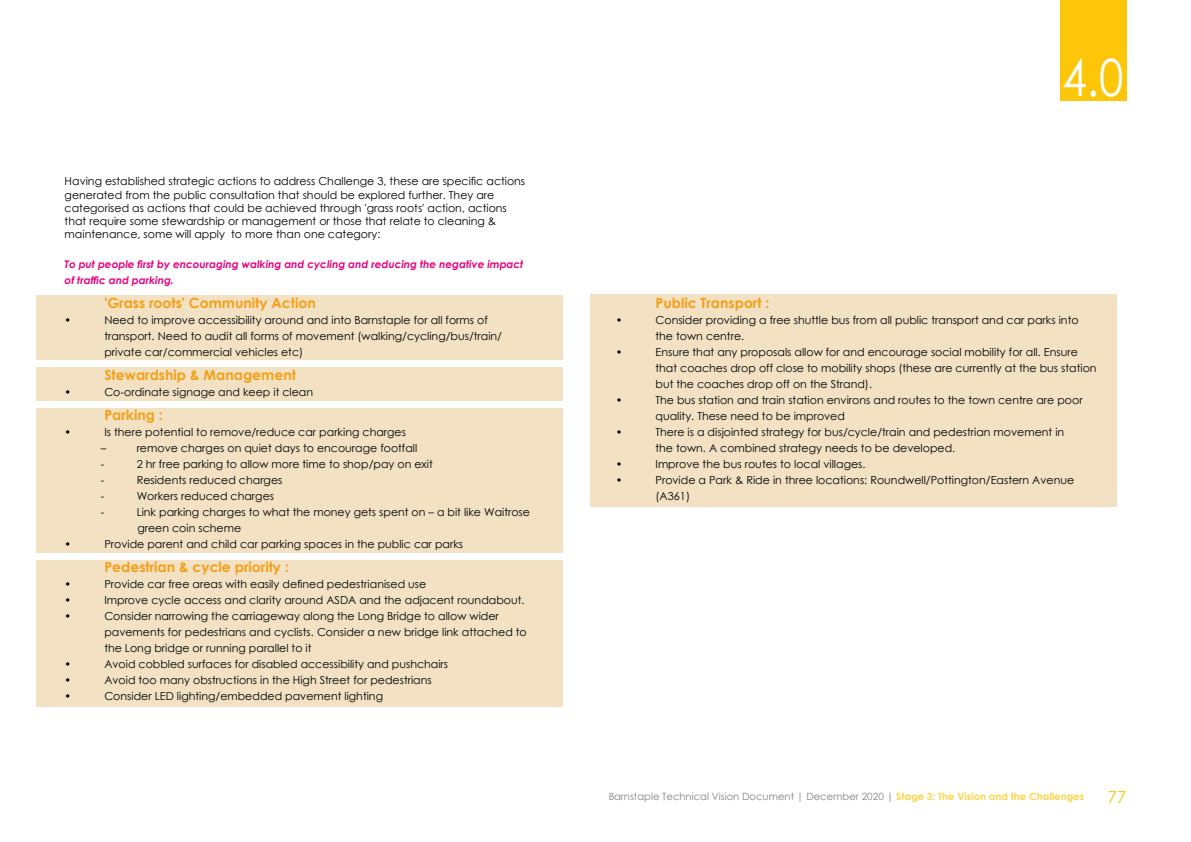
<style>
.page{position:relative;width:1191px;height:842px;background:#fff}
.page>*{position:absolute;margin:0;border:0;box-sizing:border-box;transform-origin:0 0}
.t1{font:51.3px "Century Gothic";color:#fff;scale:.86 1}
.t2{font:16.6px "Century Gothic";color:#fdc608}
.t3{font:700 14px "Century Gothic";color:#f69f14}
.t4{font:11px/16px "Century Gothic";color:#000}
.t5{font:italic 700 10.5px/16px "Century Gothic";color:#e6007d}
.t6{font:10px "Century Gothic";color:#575756}
.s1{font-weight:700;color:#fdc608}
</style>
<div class="page">
<div style="left:1060px;top:0;width:66px;height:100px;background:#fdc608"></div>
<div style="left:36px;top:295px;width:527px;height:65px;background:#f2e1c3"></div>
<div style="left:590px;top:295px;width:526px;height:212px;background:#f2e1c3"></div>
<div style="left:36px;top:408px;width:527px;height:144px;background:#f2e1c3"></div>
<div style="left:36px;top:560px;width:527px;height:147px;background:#f2e1c3"></div>
<div style="left:36px;top:368px;width:527px;height:33px;background:#f2e1c3"></div>
<p class="t4" style="left:65px;top:173px;width:462px">Having established strategic actions to address Challenge 3, these are specific actions</p>
<p class="t4" style="left:65px;top:188px;width:444px;line-height:13.2px">generated from the public consultation that should be explored further. They are categorised as actions that could be achieved through 'grass roots' action, actions that require some stewardship or management or those that relate to cleaning &amp; maintenance, some will apply to more than one category:</p>
<p class="t5" style="left:65px;top:256px;width:460px">To put people first by encouraging walking and cycling and reducing the negative impact of traffic and parking.</p>
<p class="t3" style="left:104px;top:293px;width:213px">'Grass roots' Community Action</p>
<p class="t4" style="left:65px;top:312px;width:8px">•</p>
<p class="t4" style="left:104px;top:312px;width:399px">Need to improve accessibility around and into Barnstaple for all forms of transport. Need to audit all forms of movement (walking/cycling/bus/train/ private car/commercial vehicles etc)</p>
<p class="t3" style="left:104px;top:365px;width:193px">Stewardship &amp; Management</p>
<p class="t4" style="left:65px;top:384px;width:8px">•</p>
<p class="t4" style="left:104px;top:384px;width:210px">Co-ordinate signage and keep it clean</p>
<p class="t3" style="left:104px;top:405px;width:60px">Parking :</p>
<p class="t4" style="left:65px;top:424px;width:8px">•</p>
<p class="t4" style="left:104px;top:424px;width:303px">Is there potential to remove/reduce car parking charges</p>
<p class="t4" style="left:101px;top:440px;width:7px">–</p>
<p class="t4" style="left:137px;top:440px;width:282px">remove charges on quiet days to encourage footfall</p>
<p class="t4" style="left:101px;top:456px;width:5px">-</p>
<p class="t4" style="left:137px;top:456px;width:298px">2 hr free parking to allow more time to shop/pay on exit</p>
<p class="t4" style="left:101px;top:472px;width:5px">-</p>
<p class="t4" style="left:137px;top:472px;width:147px">Residents reduced charges</p>
<p class="t4" style="left:101px;top:488px;width:5px">-</p>
<p class="t4" style="left:137px;top:488px;width:139px">Workers reduced charges</p>
<p class="t4" style="left:101px;top:504px;width:5px">-</p>
<p class="t4" style="left:137px;top:504px;width:395px">Link parking charges to what the money gets spent on – a bit like Waitrose</p>
<p class="t4" style="left:137px;top:520px;width:105px">green coin scheme</p>
<p class="t4" style="left:65px;top:536px;width:8px">•</p>
<p class="t4" style="left:104px;top:536px;width:360px">Provide parent and child car parking spaces in the public car parks</p>
<p class="t3" style="left:104px;top:557px;width:186px">Pedestrian &amp; cycle priority :</p>
<p class="t4" style="left:65px;top:576px;width:8px">•</p>
<p class="t4" style="left:104px;top:576px;width:323px">Provide car free areas with easily defined pedestrianised use</p>
<p class="t4" style="left:65px;top:592px;width:8px">•</p>
<p class="t4" style="left:104px;top:592px;width:422px">Improve cycle access and clarity around ASDA and the adjacent roundabout.</p>
<p class="t4" style="left:65px;top:608px;width:8px">•</p>
<p class="t4" style="left:104px;top:608px;width:424px">Consider narrowing the carriageway along the Long Bridge to allow wider pavements for pedestrians and cyclists. Consider a new bridge link attached to the Long bridge or running parallel to it</p>
<p class="t4" style="left:65px;top:656px;width:8px">•</p>
<p class="t4" style="left:104px;top:656px;width:345px">Avoid cobbled surfaces for disabled accessibility and pushchairs</p>
<p class="t4" style="left:65px;top:672px;width:8px">•</p>
<p class="t4" style="left:104px;top:672px;width:329px">Avoid too many obstructions in the High Street for pedestrians</p>
<p class="t4" style="left:65px;top:688px;width:8px">•</p>
<p class="t4" style="left:104px;top:688px;width:280px">Consider LED lighting/embedded pavement lighting</p>
<p class="t3" style="left:655px;top:293px;width:115px">Public Transport :</p>
<h1 class="t1" style="left:1062px;top:41px;width:72px">4.0</h1>
<p class="t4" style="left:616px;top:312px;width:8px">•</p>
<p class="t4" style="left:655px;top:312px;width:424px">Consider providing a free shuttle bus from all public transport and car parks into the town centre.</p>
<p class="t4" style="left:616px;top:344px;width:8px">•</p>
<p class="t4" style="left:655px;top:344px;width:442px">Ensure that any proposals allow for and encourage social mobility for all. Ensure that coaches drop off close to mobility shops (these are currently at the bus station but the coaches drop off on the Strand).</p>
<p class="t4" style="left:616px;top:392px;width:8px">•</p>
<p class="t4" style="left:655px;top:392px;width:429px">The bus station and train station environs and routes to the town centre are poor quality. These need to be improved</p>
<p class="t4" style="left:616px;top:424px;width:8px">•</p>
<p class="t4" style="left:655px;top:424px;width:410px">There is a disjointed strategy for bus/cycle/train and pedestrian movement in the town. A combined strategy needs to be developed.</p>
<p class="t4" style="left:616px;top:456px;width:8px">•</p>
<p class="t4" style="left:655px;top:456px;width:211px">Improve the bus routes to local villages.</p>
<p class="t4" style="left:616px;top:472px;width:8px">•</p>
<p class="t4" style="left:655px;top:472px;width:420px">Provide a Park &amp; Ride in three locations: Roundwell/Pottington/Eastern Avenue (A361)</p>
<p class="t6" style="left:608px;top:789px;width:477px">Barnstaple Technical Vision Document | December 2020 | <span class="s1">Stage 3: The Vision and the Challenges</span></p>
<h2 class="t2" style="left:1108px;top:786px;width:20px">77</h2>
</div>
